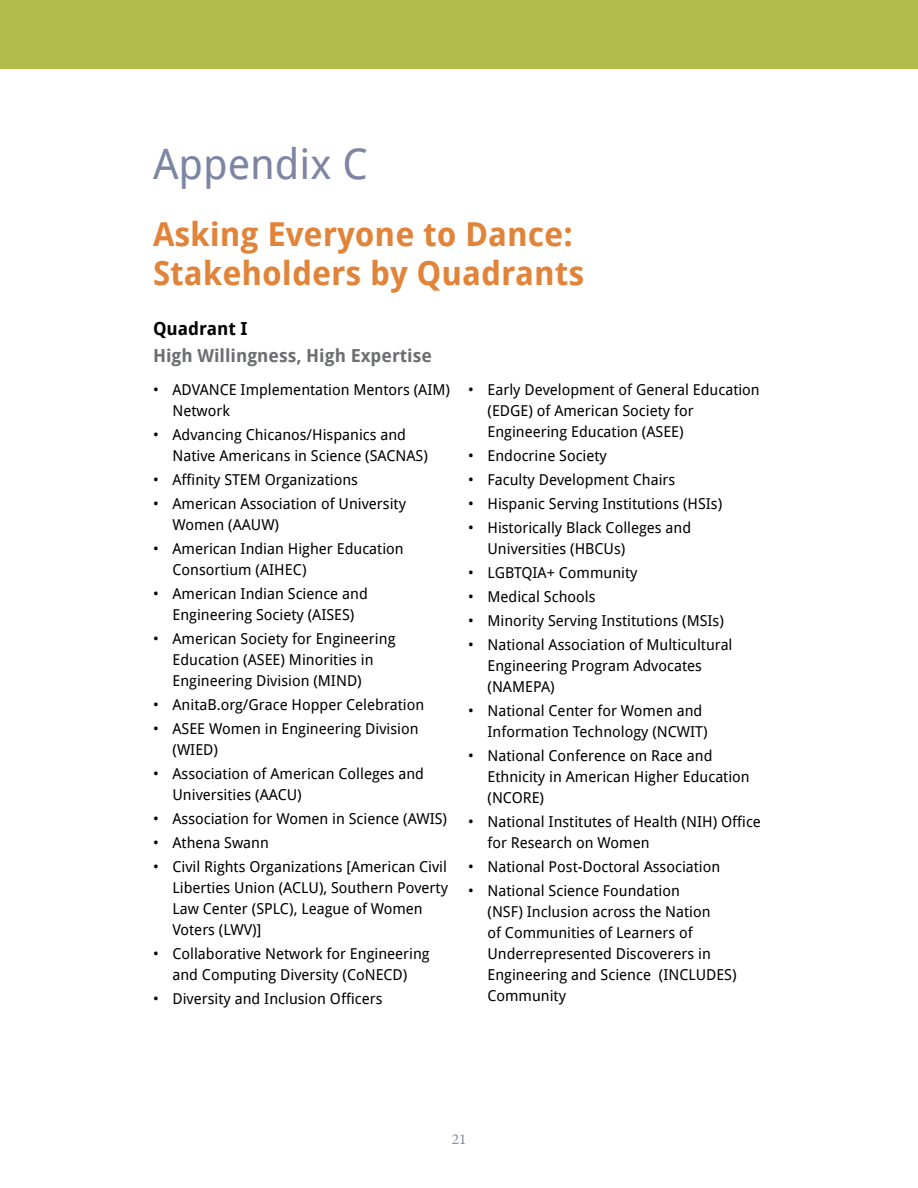
<style>
.page{position:relative;width:918px;height:1188px;background:#fff}
.page>*{position:absolute;margin:0;border:0;box-sizing:border-box;transform-origin:0 0}
.t1{font:42px "Droid Sans";color:#7d85a3}
.t2{font:700 33px/39px "Droid Sans";color:#e18439}
.t3{font:700 18px "Droid Sans";color:#6d6e71}
.t4{font:700 18px "Droid Sans";color:#000}
.t5{font:15px/21px "Droid Sans";color:#000}
.t6{font:15px "EB Garamond";color:#7d85a3}
</style>
<div class="page">
<div style="left:0;top:0;width:918px;height:68px;background:#afbc49"></div>
<h1 class="t1" style="left:153px;top:135px;width:216px">Appendix C</h1>
<h2 class="t2" style="left:153px;top:214px;width:433px">Asking Everyone to Dance:<br>Stakeholders by Quadrants</h2>
<p class="t4" style="left:153px;top:316px;width:96px">Quadrant I</p>
<p class="t3" style="left:153px;top:343px;width:280px">High Willingness, High Expertise</p>
<p class="t5" style="left:172px;top:379px;width:279px;text-indent:-20px">• ADVANCE Implementation Mentors (AIM)<br>Network</p>
<p class="t5" style="left:172px;top:424px;width:257px;text-indent:-20px">• Advancing Chicanos/Hispanics and<br>Native Americans in Science (SACNAS)</p>
<p class="t5" style="left:153px;top:469px;width:207px">• Affinity STEM Organizations</p>
<p class="t5" style="left:172px;top:493px;width:235px;text-indent:-20px">• American Association of University<br>Women (AAUW)</p>
<p class="t5" style="left:172px;top:538px;width:233px;text-indent:-20px">• American Indian Higher Education<br>Consortium (AIHEC)</p>
<p class="t5" style="left:153px;top:583px;width:216px;text-align:center">• American Indian Science and<br>Engineering Society (AISES)</p>
<p class="t5" style="left:172px;top:628px;width:224px;text-indent:-20px">• American Society for Engineering<br>Education (ASEE) Minorities in<br>Engineering Division (MIND)</p>
<p class="t5" style="left:153px;top:694px;width:273px">• AnitaB.org/Grace Hopper Celebration</p>
<p class="t5" style="left:172px;top:718px;width:248px;text-indent:-20px">• ASEE Women in Engineering Division (WIED)</p>
<p class="t5" style="left:172px;top:763px;width:253px;text-indent:-20px">• Association of American Colleges and<br>Universities (AACU)</p>
<p class="t5" style="left:153px;top:808px;width:296px">• Association for Women in Science (AWIS)</p>
<p class="t5" style="left:153px;top:832px;width:117px">• Athena Swann</p>
<p class="t5" style="left:172px;top:856px;width:277px;text-indent:-20px">• Civil Rights Organizations [American Civil Liberties Union (ACLU), Southern Poverty Law Center (SPLC), League of Women Voters (LWV)]</p>
<p class="t5" style="left:153px;top:943px;width:278px;text-align:center">• Collaborative Network for Engineering and Computing Diversity (CoNECD)</p>
<p class="t5" style="left:153px;top:988px;width:231px">• Diversity and Inclusion Officers</p>
<p class="t5" style="left:488px;top:379px;width:274px;text-indent:-20px">• Early Development of General Education (EDGE) of American Society for<br>Engineering Education (ASEE)</p>
<p class="t5" style="left:468px;top:445px;width:140px">• Endocrine Society</p>
<p class="t5" style="left:468px;top:469px;width:209px">• Faculty Development Chairs</p>
<p class="t5" style="left:468px;top:493px;width:256px">• Hispanic Serving Institutions (HSIs)</p>
<p class="t5" style="left:488px;top:517px;width:205px;text-indent:-20px">• Historically Black Colleges and<br>Universities (HBCUs)</p>
<p class="t5" style="left:468px;top:562px;width:171px">• LGBTQIA+ Community</p>
<p class="t5" style="left:468px;top:586px;width:129px">• Medical Schools</p>
<p class="t5" style="left:468px;top:610px;width:257px">• Minority Serving Institutions (MSIs)</p>
<p class="t5" style="left:488px;top:634px;width:247px;text-indent:-20px">• National Association of Multicultural<br>Engineering Program Advocates (NAMEPA)</p>
<p class="t5" style="left:488px;top:700px;width:222px;text-indent:-20px">• National Center for Women and<br>Information Technology (NCWIT)</p>
<p class="t5" style="left:488px;top:745px;width:264px;text-indent:-20px">• National Conference on Race and<br>Ethnicity in American Higher Education (NCORE)</p>
<p class="t5" style="left:488px;top:811px;width:275px;text-indent:-20px">• National Institutes of Health (NIH) Office for Research on Women</p>
<p class="t5" style="left:468px;top:856px;width:254px">• National Post-Doctoral Association</p>
<p class="t5" style="left:488px;top:880px;width:251px;text-indent:-20px">• National Science Foundation<br>(NSF) Inclusion across the Nation<br>of Communities of Learners of<br>Underrepresented Discoverers in<br>Engineering and Science (INCLUDES)<br>Community</p>
<p class="t6" style="left:452px;top:1129px;width:16px">21</p>
</div>
